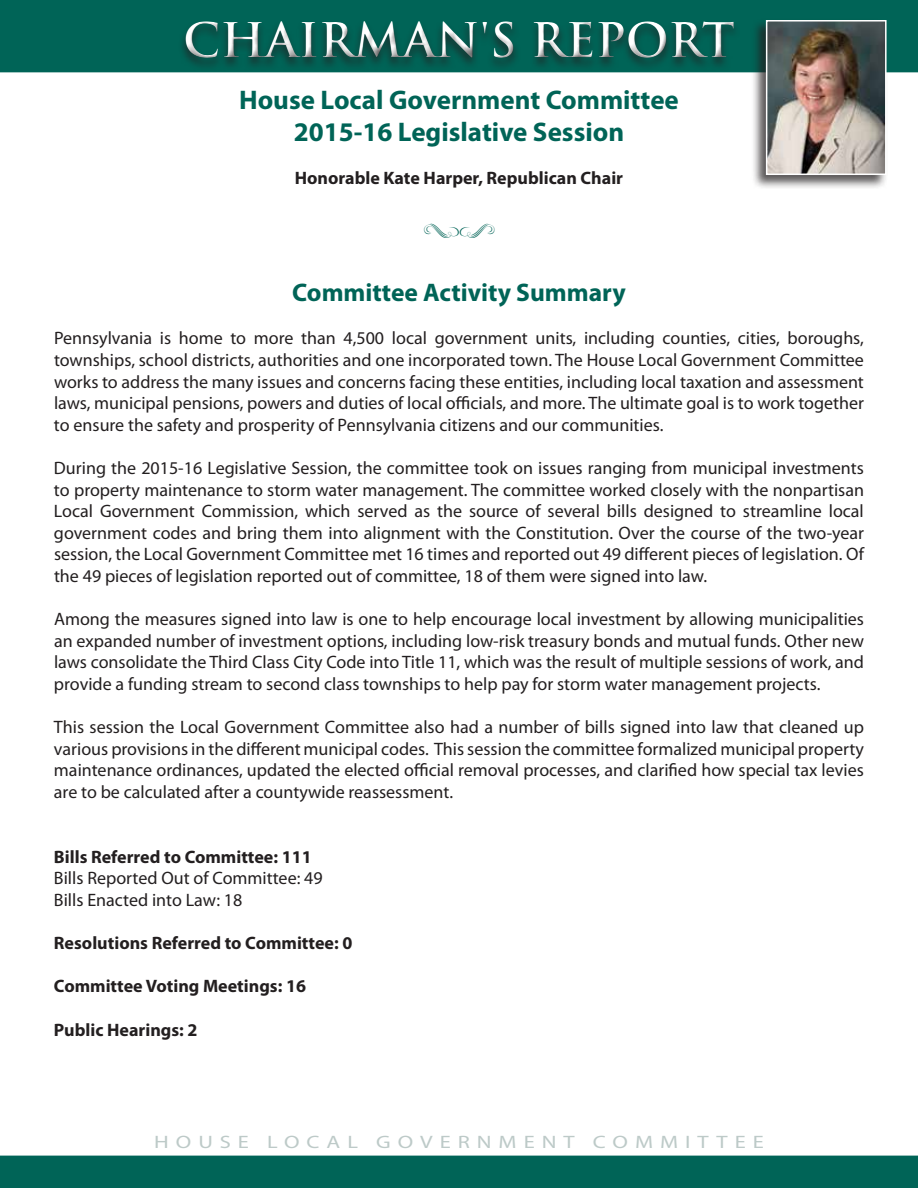
<style>
.page{position:relative;width:918px;height:1188px;background:#fff}
.page>*{position:absolute;margin:0;border:0;box-sizing:border-box;transform-origin:0 0}
.t1{font:700 46.5px "Trajan";color:#fff}
.t2{font:700 27px/32.4px "Myriad Pro";color:#006457;text-align:center}
.t3{font:700 25.5px "Myriad Pro";color:#006457}
.t4{font:18px/21.6px "Myriad Pro";color:#231f20;text-align:justify}
.t5{font:700 18px "Myriad Pro";color:#231f20}
.t6{font:18px "Myriad Pro";letter-spacing:.31em;color:#bdcac8;scale:1.25 1}
</style>
<div class="page">
<div style="left:0;top:0;width:918px;height:72px;background:#006457"></div>
<div style="left:0;top:1156px;width:918px;height:32px;background:#006457"></div>
<div style="left:751px;top:19px;width:137px;height:171px;background:#231f20;opacity:.75"></div>
<img style="left:769px;top:23px;width:115px;height:149px">
<div style="left:766px;top:20px;width:121px;height:155px;border:2px solid #fff"></div>
<div style="left:178px;top:20px;width:563px;height:51px;background:#006256"></div>
<div style="left:175px;top:10px;width:567px;height:54px;background:#006457"></div>
<div style="left:179px;top:14px;width:565px;height:54px;background:#231f20;opacity:.75"></div>
<h1 class="t1" style="left:183px;top:11px;width:553px">CHAIRMAN'S REPORT</h1>
<h2 class="t2" style="left:239px;top:84px;width:441px">House Local Government Committee<br>2015-16 Legislative Session</h2>
<p class="t5" style="left:295px;top:168px;width:330px">Honorable Kate Harper, Republican Chair</p>
<h3 class="t3" style="left:292px;top:278px;width:335px">Committee Activity Summary</h3>
<p class="t4" style="left:54px;top:328px;width:812px">Pennsylvania is home to more than 4,500 local government units, including counties, cities, boroughs, townships, school districts, authorities and one incorporated town. The House Local Government Committee works to address the many issues and concerns facing these entities, including local taxation and assessment laws, municipal pensions, powers and duties of local officials, and more. The ultimate goal is to work together to ensure the safety and prosperity of Pennsylvania citizens and our communities.</p>
<p class="t4" style="left:54px;top:457px;width:812px">During the 2015-16 Legislative Session, the committee took on issues ranging from municipal investments to property maintenance to storm water management. The committee worked closely with the nonpartisan Local Government Commission, which served as the source of several bills designed to streamline local government codes and bring them into alignment with the Constitution. Over the course of the two-year session, the Local Government Committee met 16 times and reported out 49 different pieces of legislation. Of the 49 pieces of legislation reported out of committee, 18 of them were signed into law.</p>
<p class="t4" style="left:54px;top:609px;width:812px">Among the measures signed into law is one to help encourage local investment by allowing municipalities an expanded number of investment options, including low-risk treasury bonds and mutual funds. Other new laws consolidate the Third Class City Code into Title 11, which was the result of multiple sessions of work, and provide a funding stream to second class townships to help pay for storm water management projects.</p>
<p class="t4" style="left:54px;top:717px;width:811px">This session the Local Government Committee also had a number of bills signed into law that cleaned up various provisions in the different municipal codes. This session the committee formalized municipal property maintenance ordinances, updated the elected official removal processes, and clarified how special tax levies are to be calculated after a countywide reassessment.</p>
<p class="t5" style="left:54px;top:847px;width:259px">Bills Referred to Committee: 111</p>
<p class="t4" style="left:54px;top:868px;width:270px">Bills Reported Out of Committee: 49<br>Bills Enacted into Law: 18</p>
<p class="t5" style="left:54px;top:933px;width:300px">Resolutions Referred to Committee: 0</p>
<p class="t5" style="left:54px;top:976px;width:254px">Committee Voting Meetings: 16</p>
<p class="t5" style="left:54px;top:1019px;width:145px">Public Hearings: 2</p>
<p class="t6" style="left:154px;top:1132px;width:402px">House LOCAL GOVE RNME NT Comm</p>
<p class="t6" style="left:685px;top:1132px;width:64px">itt ee</p>
</div>
